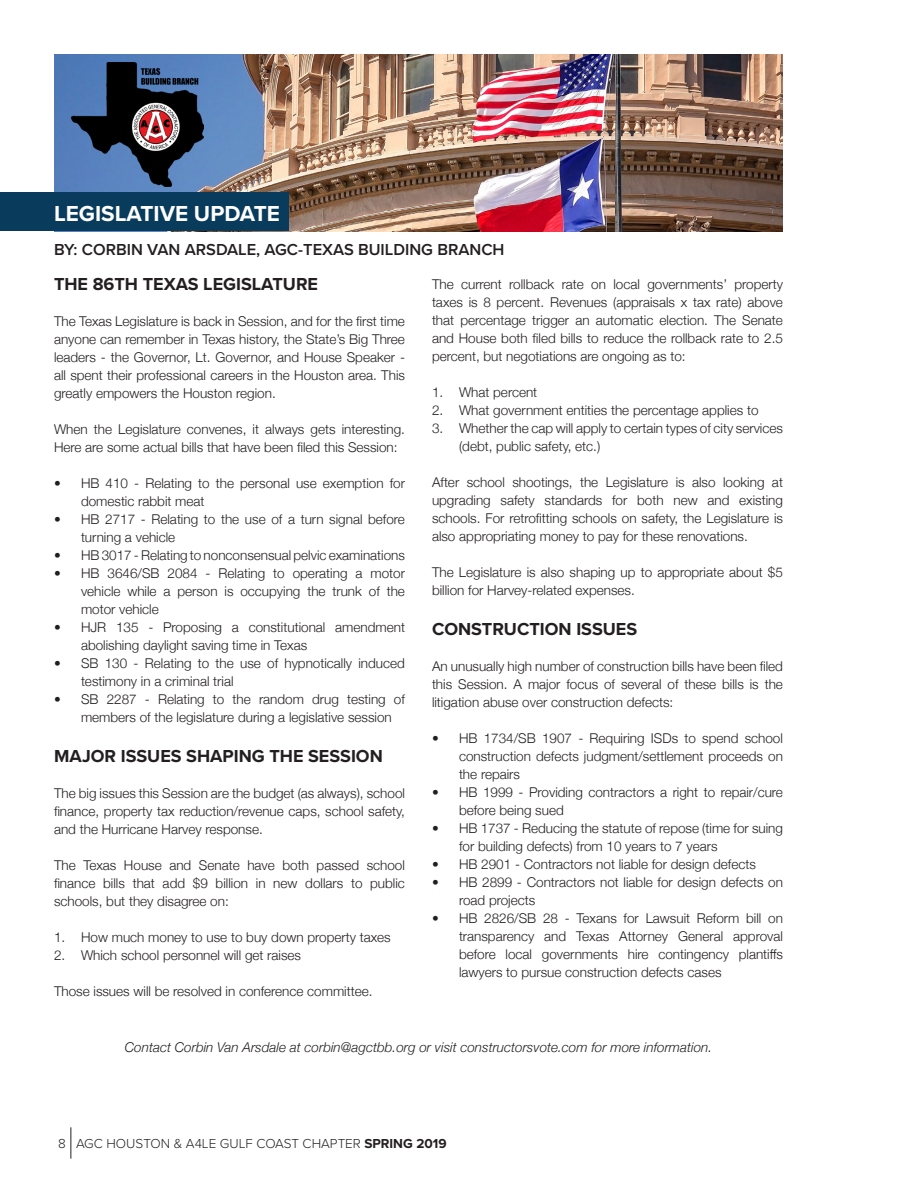
<style>
.page{position:relative;width:918px;height:1188px;background:#fff}
.page>*{position:absolute;margin:0;border:0;box-sizing:border-box;transform-origin:0 0}
.t1{font:700 22.5px "Proxima Nova";color:#fff}
.t2{font:700 18px "Proxima Nova";color:#231f20}
.t3{font:600 16.5px "Proxima Nova";color:#231f20}
.t4{font:300 13.5px/18px "Helvetica Neue";color:#231f20}
.t5{font:italic 300 13.5px "Helvetica Neue";color:#231f20}
.t6{font:300 13.5px "Proxima Nova";color:#231f20}
.s1{font-weight:700}
</style>
<div class="page">
<hr style="left:70px;top:1127px;width:1px;height:32px;background:#231f20">
<img style="left:54px;top:54px;width:729px;height:177px">
<div style="left:0;top:193px;width:289px;height:38px;background:#083b5c"></div>
<img style="left:71px;top:63px;width:133px;height:123px">
<p class="t1" style="left:54px;top:197px;width:227px">LEGISLATIVE UPDATE</p>
<p class="t3" style="left:54px;top:237px;width:452px">BY: CORBIN VAN ARSDALE, AGC-TEXAS BUILDING BRANCH</p>
<p class="t2" style="left:54px;top:270px;width:266px">THE 86TH TEXAS LEGISLATURE</p>
<p class="t4" style="left:54px;top:311px;width:352px;text-align:justify">The Texas Legislature is back in Session, and for the first time anyone can remember in Texas history, the State’s Big Three leaders - the Governor, Lt. Governor, and House Speaker - all spent their professional careers in the Houston area. This greatly empowers the Houston region.</p>
<p class="t4" style="left:54px;top:419px;width:353px">When the Legislature convenes, it always gets interesting.<br>Here are some actual bills that have been filed this Session:</p>
<p class="t4" style="left:81px;top:473px;width:325px;text-indent:-27px">• HB 410 - Relating to the personal use exemption for domestic rabbit meat</p>
<p class="t4" style="left:81px;top:509px;width:325px;text-indent:-27px">• HB 2717 - Relating to the use of a turn signal before turning a vehicle</p>
<p class="t4" style="left:54px;top:545px;width:353px">• HB 3017 - Relating to nonconsensual pelvic examinations</p>
<p class="t4" style="left:81px;top:563px;width:325px;text-align:justify;text-indent:-27px">• HB 3646/SB 2084 - Relating to operating a motor vehicle while a person is occupying the trunk of the motor vehicle</p>
<p class="t4" style="left:81px;top:617px;width:326px;text-indent:-27px">• HJR 135 - Proposing a constitutional amendment abolishing daylight saving time in Texas</p>
<p class="t4" style="left:81px;top:653px;width:326px;text-indent:-27px">• SB 130 - Relating to the use of hypnotically induced testimony in a criminal trial</p>
<p class="t4" style="left:81px;top:689px;width:325px;text-indent:-27px">• SB 2287 - Relating to the random drug testing of members of the legislature during a legislative session</p>
<p class="t2" style="left:54px;top:743px;width:330px">MAJOR ISSUES SHAPING THE SESSION</p>
<p class="t4" style="left:54px;top:784px;width:353px;text-align:justify">The big issues this Session are the budget (as always), school finance, property tax reduction/revenue caps, school safety, and the Hurricane Harvey response.</p>
<p class="t4" style="left:54px;top:856px;width:352px;text-align:justify">The Texas House and Senate have both passed school finance bills that add $9 billion in new dollars to public schools, but they disagree on:</p>
<p class="t4" style="left:54px;top:928px;width:338px">1. How much money to use to buy down property taxes</p>
<p class="t4" style="left:54px;top:946px;width:249px">2. Which school personnel will get raises</p>
<p class="t4" style="left:54px;top:982px;width:320px">Those issues will be resolved in conference committee.</p>
<p class="t4" style="left:432px;top:274px;width:352px;text-align:justify">The current rollback rate on local governments’ property taxes is 8 percent. Revenues (appraisals x tax rate) above that percentage trigger an automatic election. The Senate and House both filed bills to reduce the rollback rate to 2.5 percent, but negotiations are ongoing as to:</p>
<p class="t4" style="left:432px;top:382px;width:107px">1. What percent</p>
<p class="t4" style="left:432px;top:400px;width:328px">2. What government entities the percentage applies to</p>
<p class="t4" style="left:459px;top:418px;width:325px;text-indent:-27px">3. Whether the cap will apply to certain types of city services (debt, public safety, etc.)</p>
<p class="t4" style="left:432px;top:472px;width:353px;text-align:justify">After school shootings, the Legislature is also looking at upgrading safety standards for both new and existing schools. For retrofitting schools on safety, the Legislature is also appropriating money to pay for these renovations.</p>
<p class="t4" style="left:432px;top:562px;width:352px">The Legislature is also shaping up to appropriate about $5 billion for Harvey-related expenses.</p>
<p class="t2" style="left:432px;top:616px;width:207px">CONSTRUCTION ISSUES</p>
<p class="t4" style="left:432px;top:656px;width:352px;text-align:justify">An unusually high number of construction bills have been filed this Session. A major focus of several of these bills is the litigation abuse over construction defects:</p>
<p class="t4" style="left:459px;top:728px;width:325px;text-align:justify;text-indent:-27px">• HB 1734/SB 1907 - Requiring ISDs to spend school construction defects judgment/settlement proceeds on the repairs</p>
<p class="t4" style="left:459px;top:782px;width:325px;text-indent:-27px">• HB 1999 - Providing contractors a right to repair/cure before being sued</p>
<p class="t4" style="left:459px;top:818px;width:325px;text-indent:-27px">• HB 1737 - Reducing the statute of repose (time for suing for building defects) from 10 years to 7 years</p>
<p class="t4" style="left:432px;top:854px;width:325px">• HB 2901 - Contractors not liable for design defects</p>
<p class="t4" style="left:459px;top:872px;width:325px;text-indent:-27px">• HB 2899 - Contractors not liable for design defects on road projects</p>
<p class="t4" style="left:459px;top:908px;width:325px;text-align:justify;text-indent:-27px">• HB 2826/SB 28 - Texans for Lawsuit Reform bill on transparency and Texas Attorney General approval before local governments hire contingency plantiffs lawyers to pursue construction defects cases</p>
<p class="t5" style="left:125px;top:1036px;width:589px">Contact Corbin Van Arsdale at corbin@agctbb.org or visit constructorsvote.com for more information.</p>
<p class="t6" style="left:58px;top:1134px;width:390px">8 AGC HOUSTON &amp; A4LE GULF COAST CHAPTER <span class="s1">SPRING 2019</span></p>
</div>
